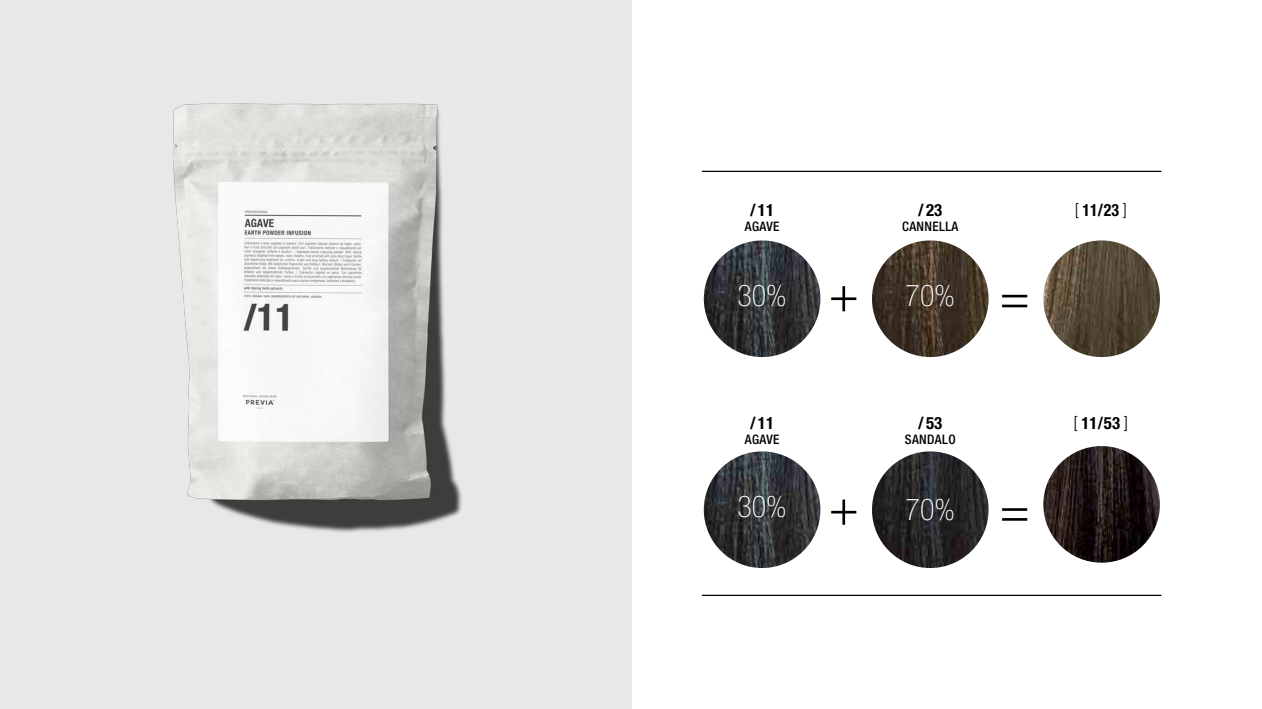
<style>
.page{position:relative;width:1262px;height:709px;background:#fff}
.page>*{position:absolute;margin:0;border:0;box-sizing:border-box;transform-origin:0 0}
.t1{font:300 50px "Helvetica Neue LT Std";color:#000}
.t2{font:100 condensed 30px "Helvetica Neue LT Std";color:#fff}
.t3{font:700 condensed 16.88px "Helvetica Neue LT Std";color:#000}
.t4{font:700 condensed 16.88px "Helvetica Neue LT Std";color:#000;scale:.94 1}
.t5{font:500 condensed 13.12px "Helvetica Neue LT Std";letter-spacing:.03em;color:#000}
.s1{font-weight:300}
</style>
<div class="page">
<div style="left:0;top:0;width:631px;height:709px;background:#e8e8e8"></div>
<img style="left:872px;top:451px;width:116px;height:117px;border-radius:58px">
<hr style="left:702px;top:171px;width:459px;height:1px;background:#000">
<img style="left:703px;top:240px;width:117px;height:117px;border-radius:58px">
<img style="left:703px;top:451px;width:117px;height:117px;border-radius:58px">
<img style="left:872px;top:240px;width:116px;height:117px;border-radius:58px">
<img style="left:1043px;top:240px;width:116px;height:117px;border-radius:58px">
<img style="left:1043px;top:446px;width:116px;height:116px;border-radius:58px">
<hr style="left:702px;top:594px;width:459px;height:2px;background:#000">
<svg style="left:831px;top:286px;width:25px;height:25px"></svg>
<svg style="left:831px;top:499px;width:25px;height:26px"></svg>
<img style="left:172px;top:103px;width:290px;height:430px">
<p class="t3" style="left:750px;top:200px;width:26px">/ 11</p>
<p class="t3" style="left:918px;top:200px;width:26px">/ 23</p>
<p class="t4" style="left:1074px;top:200px;width:57px"><span class="s1">[</span> 11/23 <span class="s1">]</span></p>
<p class="t5" style="left:745px;top:218px;width:36px">AGAVE</p>
<p class="t5" style="left:902px;top:218px;width:58px">CANNELLA</p>
<h2 class="t2" style="left:737px;top:278px;width:51px">30%</h2>
<h2 class="t2" style="left:905px;top:278px;width:51px">70%</h2>
<h1 class="t1" style="left:999px;top:265px;width:31px">=</h1>
<p class="t3" style="left:750px;top:412px;width:26px">/ 11</p>
<p class="t3" style="left:1073px;top:412px;width:56px"><span class="s1">[</span> 11/53 <span class="s1">]</span></p>
<p class="t5" style="left:745px;top:431px;width:36px">AGAVE</p>
<p class="t3" style="left:918px;top:412px;width:26px">/ 53</p>
<p class="t5" style="left:904px;top:431px;width:52px">SANDALO</p>
<h2 class="t2" style="left:737px;top:489px;width:51px">30%</h2>
<h2 class="t2" style="left:905px;top:492px;width:51px">70%</h2>
<h1 class="t1" style="left:999px;top:479px;width:31px">=</h1>
</div>
